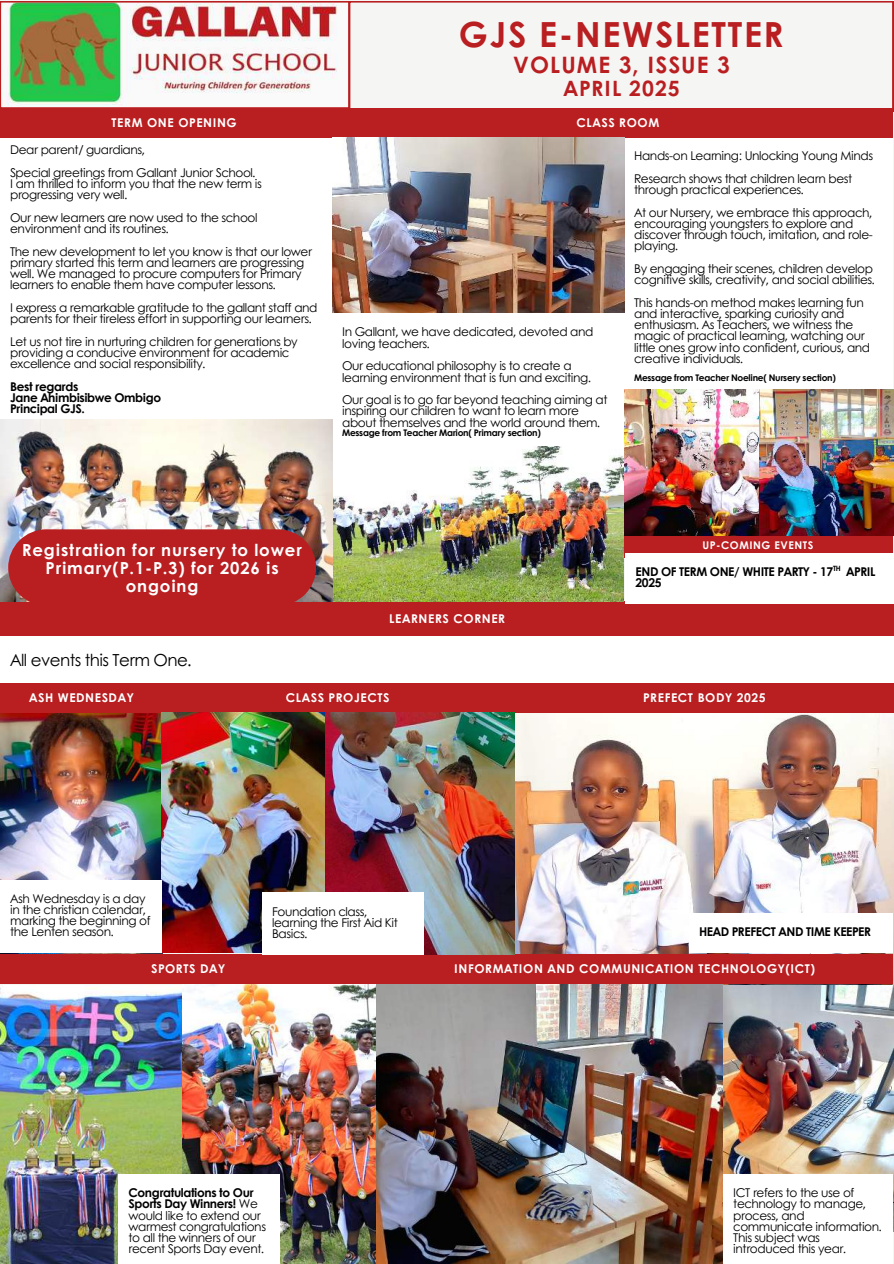
<style>
.page{position:relative;width:894px;height:1264px;background:#fff}
.page>*{position:absolute;margin:0;border:0;box-sizing:border-box;transform-origin:0 0}
.t1{font:700 34.65px "Century Gothic";letter-spacing:.05em;color:#b91e21}
.t2{font:700 22.65px "Century Gothic";letter-spacing:.05em;color:#b91e21}
.t3{font:700 21.15px "Century Gothic";letter-spacing:.05em;color:#b91e21}
.t4{font:700 16.65px/18px "Century Gothic";letter-spacing:.05em;color:#fff;text-align:center}
.t5{font:16.65px "Century Gothic";letter-spacing:-.03em;color:#000}
.t6{font:12.15px/11.2px "Century Gothic";letter-spacing:-.035em;color:#000}
.t7{font:700 12.15px "Century Gothic";letter-spacing:.05em;color:#fff}
.t8{font:700 12.15px/11.2px "Century Gothic";letter-spacing:-.035em;color:#000}
.t9{font:700 10.65px "Century Gothic";letter-spacing:.05em;color:#fff}
.t10{font:700 9.15px "Century Gothic";letter-spacing:-.035em;color:#000}
.t11{font:700 7.2px "Century Gothic";color:#000}
.s1{font-weight:700}
</style>
<div class="page">
<img style="left:0;top:1px;width:349px;height:107px">
<div style="left:349px;top:1px;width:543px;height:107px;background:#f5f6f3"></div>
<div style="left:342px;top:108px;width:550px;height:30px;background:#b91e21"></div>
<div style="left:622px;top:529px;width:270px;height:28px;background:#b91e21"></div>
<div style="left:0;top:601px;width:893px;height:35px;background:#b91e21"></div>
<div style="left:0;top:108px;width:348px;height:30px;background:#b91e21"></div>
<img style="left:332px;top:138px;width:292px;height:175px">
<img style="left:0;top:983px;width:722px;height:280px">
<img style="left:515px;top:712px;width:377px;height:354px">
<div style="left:625px;top:553px;width:268px;height:50px;background:#fff"></div>
<img style="left:0;top:712px;width:163px;height:242px">
<div style="left:0;top:683px;width:163px;height:29px;background:#b91e21"></div>
<div style="left:161px;top:683px;width:353px;height:29px;background:#b91e21"></div>
<div style="left:0;top:954px;width:376px;height:29px;background:#b91e21"></div>
<div style="left:514px;top:683px;width:379px;height:29px;background:#b91e21"></div>
<img style="left:162px;top:712px;width:163px;height:240px">
<div style="left:376px;top:954px;width:516px;height:29px;background:#b91e21"></div>
<img style="left:723px;top:985px;width:169px;height:189px">
<img style="left:325px;top:712px;width:189px;height:242px">
<img style="left:332px;top:446px;width:291px;height:155px">
<img style="left:624px;top:390px;width:269px;height:146px">
<img style="left:0;top:420px;width:332px;height:181px">
<div style="left:8px;top:529px;width:308px;height:73px;background:#b91e21"></div>
<div style="left:0;top:880px;width:161px;height:72px;background:#fff"></div>
<div style="left:118px;top:1174px;width:161px;height:89px;background:#fff"></div>
<div style="left:262px;top:892px;width:161px;height:63px;background:#fff"></div>
<div style="left:688px;top:913px;width:204px;height:39px;background:#fff"></div>
<p class="t7" style="left:111px;top:115px;width:127px">TERM ONE OPENING</p>
<p class="t6" style="left:10px;top:138px;width:247px;line-height:22.5px">Dear parent/ guardians,<br>Special greetings from Gallant Junior School.</p>
<p class="t6" style="left:10px;top:178px;width:253px">I am thrilled to inform you that the new term is progressing very well.</p>
<p class="t6" style="left:10px;top:212px;width:249px">Our new learners are now used to the school environment and its routines.</p>
<p class="t6" style="left:10px;top:245px;width:303px">The new development to let you know is that our lower primary started this term and learners are progressing well. We managed to procure computers for Primary learners to enable them have computer lessons.</p>
<p class="t6" style="left:10px;top:302px;width:309px">I express a remarkable gratitude to the gallant staff and parents for their tireless effort in supporting our learners.</p>
<p class="t6" style="left:10px;top:335px;width:289px">Let us not tire in nurturing children for generations by providing a conducive environment for academic excellence and social responsibility.</p>
<p class="t8" style="left:10px;top:380px;width:152px">Best regards<br>Jane Ahimbisibwe Ombigo<br>Principal GJS.</p>
<h1 class="t1" style="left:458px;top:11px;width:326px">GJS E-NEWSLETTER</h1>
<h2 class="t2" style="left:513px;top:49px;width:218px">VOLUME 3, ISSUE 3</h2>
<h3 class="t3" style="left:563px;top:75px;width:118px">APRIL 2025</h3>
<p class="t7" style="left:576px;top:115px;width:84px">CLASS ROOM</p>
<p class="t6" style="left:342px;top:326px;width:253px">In Gallant, we have dedicated, devoted and loving teachers.</p>
<p class="t6" style="left:342px;top:360px;width:250px">Our educational philosophy is to create a learning environment that is fun and exciting.</p>
<p class="t6" style="left:342px;top:394px;width:267px">Our goal is to go far beyond teaching aiming at inspiring our children to want to learn more about themselves and the world around them.</p>
<p class="t10" style="left:342px;top:426px;width:200px">Message from Teacher Marion( Primary section)</p>
<p class="t6" style="left:634px;top:144px;width:240px;line-height:22.5px">Hands-on Learning: Unlocking Young Minds<br>Research shows that children learn best</p>
<p class="t6" style="left:634px;top:178px;width:240px;line-height:22.5px">through practical experiences.<br>At our Nursery, we embrace this approach,</p>
<p class="t6" style="left:634px;top:217px;width:240px">encouraging youngsters to explore and discover through touch, imitation, and role&shy;playing.</p>
<p class="t6" style="left:634px;top:262px;width:242px">By engaging their scenes, children develop cognitive skills, creativity, and social abilities.</p>
<p class="t6" style="left:634px;top:296px;width:237px">This hands-on method makes learning fun and interactive, sparking curiosity and enthusiasm. As Teachers, we witness the magic of practical learning, watching our little ones grow into confident, curious, and creative individuals.</p>
<p class="t10" style="left:634px;top:371px;width:203px">Message from Teacher Noeline( Nursery section)</p>
<h3 class="t4" style="left:22px;top:540px;width:281px">Registration for nursery to lower<br>Primary(P.1-P.3) for 2026 is ongoing</h3>
<h3 class="t5" style="left:10px;top:650px;width:183px">All events this Term One.</h3>
<p class="t7" style="left:389px;top:610px;width:117px">LEARNERS CORNER</p>
<p class="t9" style="left:702px;top:537px;width:112px">UP-COMING EVENTS</p>
<p class="t11" style="left:832px;top:563px;width:9px">TH</p>
<p class="t8" style="left:635px;top:565px;width:241px">END OF TERM ONE/ WHITE PARTY - 17 APRIL<br>2025</p>
<p class="t7" style="left:29px;top:689px;width:106px">ASH WEDNESDAY</p>
<p class="t7" style="left:286px;top:689px;width:105px">CLASS PROJECTS</p>
<p class="t7" style="left:643px;top:689px;width:124px">PREFECT BODY 2025</p>
<p class="t6" style="left:10px;top:892px;width:142px">Ash Wednesday is a day in the christian calendar, marking the beginning of the Lenten season.</p>
<p class="t7" style="left:151px;top:960px;width:75px">SPORTS DAY</p>
<p class="t6" style="left:272px;top:905px;width:127px">Foundation class, learning the First Aid Kit<br>Basics.</p>
<p class="t8" style="left:698px;top:925px;width:173px">HEAD PREFECT AND TIME KEEPER</p>
<p class="t7" style="left:454px;top:960px;width:362px">INFORMATION AND COMMUNICATION TECHNOLOGY(ICT)</p>
<p class="t6" style="left:128px;top:1186px;width:139px"><span class="s1">Congratulations to Our<br>Sports Day Winners!</span> We would like to extend our warmest congratulations to all the winners of our recent Sports Day event.</p>
<p class="t6" style="left:733px;top:1186px;width:150px">ICT refers to the use of technology to manage, process, and communicate information.<br>This subject was introduced this year.</p>
</div>
